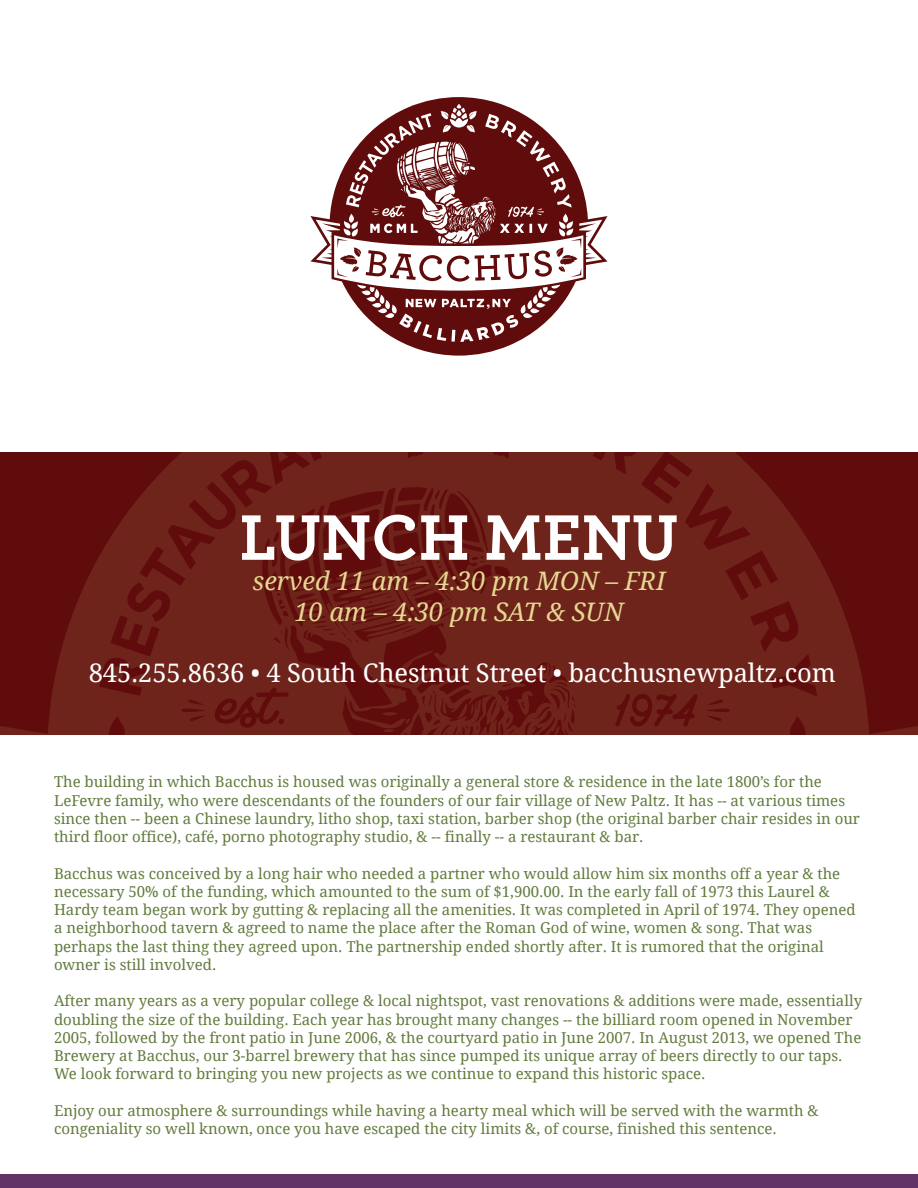
<style>
.page{position:relative;width:918px;height:1188px;background:#fff}
.page>*{position:absolute;margin:0;border:0;box-sizing:border-box;transform-origin:0 0}
.Default{font:700 67.5px "Archer";color:#fff}
.Default-2{font:25.5px "Droid Serif";letter-spacing:-.005em;color:#fff}
.Default-3{font:italic 25.5px "Droid Serif";color:#e6d892}
.t1{font:15px/18.3px "Droid Serif";color:#627b3d}
</style>
<div class="page">
<svg style="left:0;top:453px;width:918px;height:282px;background:#691b15"></svg>
<div style="left:0;top:1174px;width:918px;height:14px;background:#623367"></div>
<svg style="left:310px;top:97px;width:298px;height:259px"></svg>
<p class="Default" style="left:240px;top:484px;width:440px">LUNCH MENU</p>
<p class="Default-3" style="left:253px;top:567px;width:414px">served 11 am – 4:30 pm MON – FRI</p>
<p class="Default-3" style="left:294px;top:597px;width:331px">10 am – 4:30 pm SAT &amp; SUN</p>
<p class="Default-2" style="left:89px;top:658px;width:749px">845.255.8636 • 4 South Chestnut Street • bacchusnewpaltz.com</p>
<p class="t1" style="left:54px;top:773px;width:808px">The building in which Bacchus is housed was originally a general store &amp; residence in the late 1800’s for the LeFevre family, who were descendants of the founders of our fair village of New Paltz. It has -- at various times since then -- been a Chinese laundry, litho shop, taxi station, barber shop (the original barber chair resides in our third floor office), café, porno photography studio, &amp; -- finally -- a restaurant &amp; bar.</p>
<p class="t1" style="left:54px;top:864px;width:803px">Bacchus was conceived by a long hair who needed a partner who would allow him six months off a year &amp; the necessary 50% of the funding, which amounted to the sum of $1,900.00. In the early fall of 1973 this Laurel &amp; Hardy team began work by gutting &amp; replacing all the amenities. It was completed in April of 1974. They opened a neighborhood tavern &amp; agreed to name the place after the Roman God of wine, women &amp; song. That was perhaps the last thing they agreed upon. The partnership ended shortly after. It is rumored that the original owner is still involved.</p>
<p class="t1" style="left:54px;top:992px;width:810px">After many years as a very popular college &amp; local nightspot, vast renovations &amp; additions were made, essentially doubling the size of the building. Each year has brought many changes -- the billiard room opened in November 2005, followed by the front patio in June 2006, &amp; the courtyard patio in June 2007. In August 2013, we opened The Brewery at Bacchus, our 3-barrel brewery that has since pumped its unique array of beers directly to our taps.<br>We look forward to bringing you new projects as we continue to expand this historic space.</p>
<p class="t1" style="left:54px;top:1101px;width:766px">Enjoy our atmosphere &amp; surroundings while having a hearty meal which will be served with the warmth &amp; congeniality so well known, once you have escaped the city limits &amp;, of course, finished this sentence.</p>
</div>
